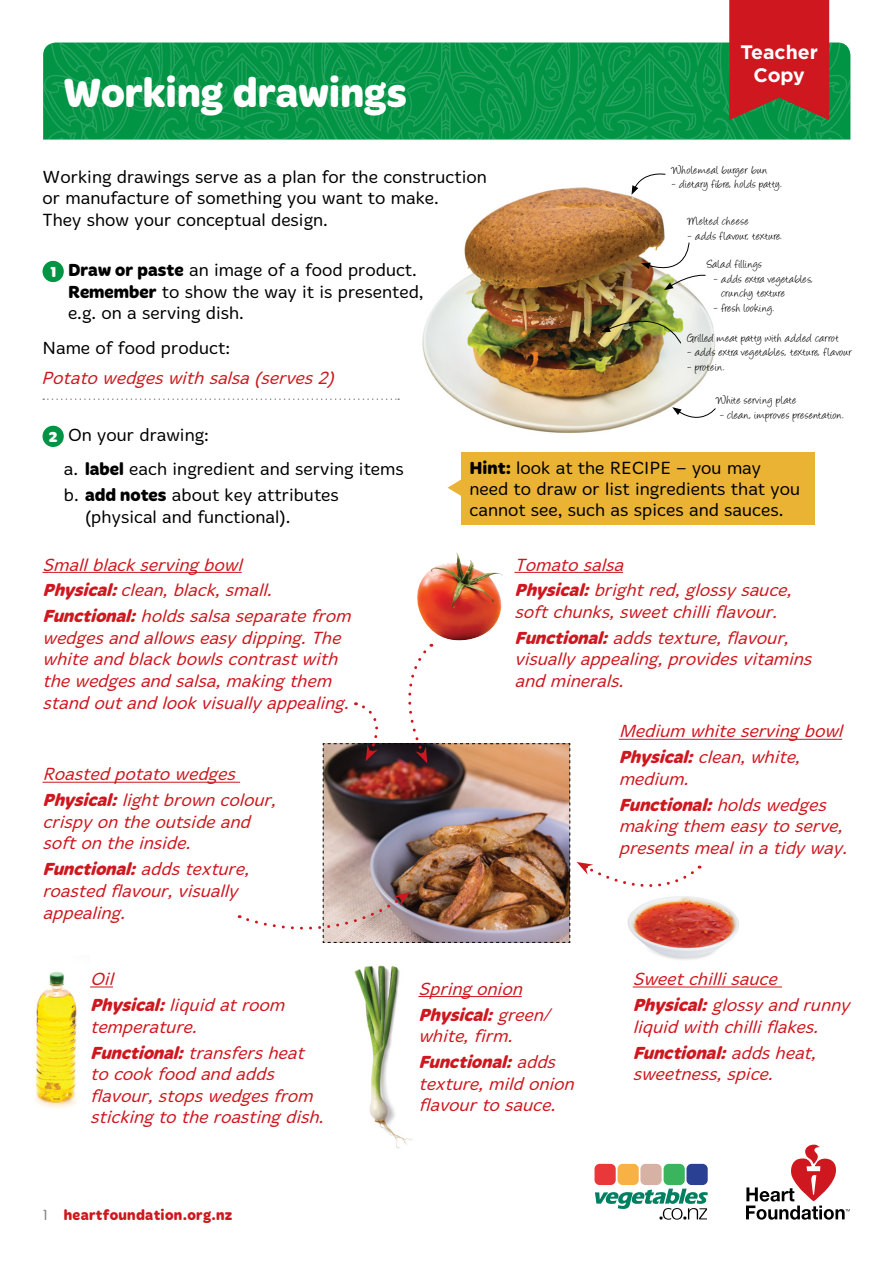
<style>
.page{position:relative;width:893px;height:1263px;background:#fff}
.page>*{position:absolute;margin:0;border:0;box-sizing:border-box;transform-origin:0 0}
.t1{font:700 42px "Merge";color:#fff}
.t2{font:700 19.5px/23.4px "Gotham";color:#fff;text-align:center}
.t3{font:italic 300 18px/25.8px "Merge";color:#ce171e}
.t4{font:300 18px/21.6px "Merge";color:#000}
.t5{font:700 15px "Merge";letter-spacing:.02em;color:#ce171e}
.t6{font:13.05px/28.7px "Angelina";letter-spacing:.035em;color:#000;text-align:center}
.s1{font-weight:700;font-size:15px;color:#fff}
.s2{font-weight:700}
.s3{font-weight:300;color:#84868c}
</style>
<div class="page">
<svg style="left:746px;top:1144px;width:104px;height:76px"></svg>
<div style="left:686px;top:1164px;width:22px;height:21px;background:#2a4093;border-radius:5px"></div>
<div style="left:664px;top:1164px;width:21px;height:21px;background:#3bb45e;border-radius:5px"></div>
<div style="left:640px;top:1164px;width:22px;height:21px;background:#d7b1a4;border-radius:5px"></div>
<div style="left:617px;top:1164px;width:22px;height:21px;background:#f8b145;border-radius:5px"></div>
<div style="left:594px;top:1164px;width:22px;height:21px;background:#e9383a;border-radius:5px"></div>
<svg style="left:595px;top:1188px;width:113px;height:32px"></svg>
<img style="left:399px;top:187px;width:317px;height:246px">
<img style="left:43px;top:43px;width:807px;height:97px">
<svg style="left:729px;top:0;width:100px;height:120px;background:#bb2322"></svg>
<div style="left:43px;top:261px;width:21px;height:21px;background:#009444;border-radius:50%"></div>
<svg style="left:43px;top:398px;width:356px;height:2px"></svg>
<div style="left:43px;top:426px;width:21px;height:21px;background:#009444;border-radius:50%"></div>
<div style="left:461px;top:452px;width:353px;height:72px;background:#eab334"></div>
<svg style="left:448px;top:480px;width:13px;height:16px"></svg>
<hr style="left:514px;top:572px;width:109px;height:1px;background:#ce171e">
<hr style="left:43px;top:782px;width:197px;height:1px;background:#ce171e">
<hr style="left:619px;top:739px;width:223px;height:1px;background:#ce171e">
<img style="left:35px;top:972px;width:43px;height:136px">
<svg style="left:90px;top:986px;width:23px;height:1px"></svg>
<img style="left:628px;top:898px;width:111px;height:62px">
<hr style="left:633px;top:986px;width:149px;height:1px;background:#ce171e">
<img style="left:354px;top:965px;width:67px;height:184px">
<hr style="left:418px;top:996px;width:104px;height:1px;background:#ce171e">
<svg style="left:631px;top:173px;width:35px;height:22px"></svg>
<img style="left:601px;top:305px;width:80px;height:39px">
<svg style="left:672px;top:407px;width:44px;height:20px"></svg>
<svg style="left:641px;top:242px;width:65px;height:48px"></svg>
<hr style="left:43px;top:572px;width:199px;height:1px;background:#ce171e">
<img style="left:417px;top:552px;width:86px;height:89px">
<svg style="left:577px;top:862px;width:123px;height:36px"></svg>
<img style="left:239px;top:644px;width:331px;height:299px">
<h1 class="t1" style="left:64px;top:68px;width:344px">Working drawings</h1>
<p class="t4" style="left:43px;top:166px;width:446px">Working drawings serve as a plan for the construction or manufacture of something you want to make.<br>They show your conceptual design.</p>
<p class="t4" style="left:68px;top:260px;width:357px;text-indent:-18px"><span class="s1">1</span> <span class="s2">Draw or paste</span> an image of a food product.<br><span class="s2">Remember</span> to show the way it is presented, e.g. on a serving dish.</p>
<p class="t4" style="left:43px;top:337px;width:189px">Name of food product:</p>
<p class="t3" style="left:41px;top:365px;width:300px">Potatowedgeswithsalsa(serves2)</p>
<p class="t2" style="left:741px;top:40px;width:79px">Teacher<br>Copy</p>
<p class="t6" style="left:672px;top:157px;width:97px">Wholemeal burger bun</p>
<p class="t6" style="left:672px;top:171px;width:111px">- dietary fibre, holds patty.</p>
<p class="t6" style="left:688px;top:208px;width:62px">Melted cheese</p>
<p class="t6" style="left:688px;top:223px;width:95px">- adds flavour, texture.<br>Salad fillings</p>
<p class="t6" style="left:721px;top:273px;width:93px;line-height:14.5px;text-align:left;text-indent:-8px">- adds extra vegetables, crunchy texture</p>
<p class="t6" style="left:714px;top:295px;width:62px">- fresh looking.</p>
<p class="t6" style="left:687px;top:325px;width:153px">Grilled meat patty with added carrot</p>
<p class="t6" style="left:687px;top:339px;width:167px">- adds extra vegetables, texture, flavour</p>
<p class="t6" style="left:687px;top:354px;width:38px">- protein.</p>
<p class="t6" style="left:717px;top:387px;width:81px">White serving plate</p>
<p class="t6" style="left:720px;top:402px;width:125px">- clean, improves presentation.</p>
<p class="t4" style="left:64px;top:418px;width:341px;line-height:34.3px;text-indent:-15px"><span class="s1">2</span> On your drawing:<br>a. <span class="s2">label</span> each ingredient and serving items</p>
<p class="t4" style="left:85px;top:485px;width:255px;text-indent:-21px">b. <span class="s2">add notes</span> about key attributes (physical and functional).</p>
<p class="t3" style="left:43px;top:552px;width:315px">Smallblackservingbowl<br><span class="s2">Physical:</span>clean,black,small.<br><span class="s2">Functional:</span>holdssalsaseparatefrom</p>
<p class="t3" style="left:43px;top:627px;width:313px;line-height:21.6px">wedgesandallowseasydipping.The whiteandblackbowlscontrastwith thewedgesandsalsa,makingthem standoutandlookvisuallyappealing.</p>
<p class="t3" style="left:43px;top:762px;width:240px">Roastedpotatowedges<br><span class="s2">Physical:</span>lightbrowncolour,</p>
<p class="t3" style="left:43px;top:811px;width:214px;line-height:21.6px">crispyontheoutsideand softontheinside.</p>
<p class="t3" style="left:43px;top:859px;width:213px;line-height:21.6px"><span class="s2">Functional:</span>addstexture, roastedflavour,visually appealing.</p>
<p class="t4" style="left:469px;top:457px;width:332px;line-height:21px"><span class="s2">Hint:</span> look at the RECIPE – you may need to draw or list ingredients that you cannot see, such as spices and sauces.</p>
<p class="t3" style="left:514px;top:552px;width:284px">Tomatosalsa<br><span class="s2">Physical:</span>brightred,glossysauce,</p>
<p class="t3" style="left:515px;top:599px;width:281px">softchunks,sweetchilliflavour.<br><span class="s2">Functional:</span>addstexture,flavour,</p>
<p class="t3" style="left:515px;top:649px;width:304px;line-height:21.6px">visuallyappealing,providesvitamins andminerals.</p>
<p class="t3" style="left:619px;top:719px;width:231px">Medium whiteservingbowl<br><span class="s2">Physical:</span>clean,white,</p>
<p class="t3" style="left:619px;top:766px;width:214px">medium.<br><span class="s2">Functional:</span>holdswedges</p>
<p class="t3" style="left:619px;top:816px;width:235px;line-height:21.6px">makingthem easytoserve, presentsmealinatidyway.</p>
<p class="t3" style="left:90px;top:966px;width:201px">Oil<br><span class="s2">Physical:</span>liquidatroom</p>
<p class="t3" style="left:90px;top:1014px;width:221px">temperature.<br><span class="s2">Functional:</span>transfersheat</p>
<p class="t3" style="left:90px;top:1063px;width:240px;line-height:21.6px">tocookfoodandadds flavour,stopswedgesfrom stickingtotheroastingdish.</p>
<p class="t3" style="left:418px;top:976px;width:138px">Springonion<br><span class="s2">Physical:</span>green/</p>
<p class="t3" style="left:418px;top:1023px;width:144px">white,firm.<br><span class="s2">Functional:</span>adds</p>
<p class="t3" style="left:418px;top:1073px;width:162px;line-height:21.6px">texture,mildonion flavourtosauce.</p>
<p class="t3" style="left:633px;top:966px;width:224px">Sweetchillisauce<br><span class="s2">Physical:</span>glossyandrunny</p>
<p class="t3" style="left:633px;top:1014px;width:192px">liquidwithchilliflakes.<br><span class="s2">Functional:</span>addsheat,</p>
<p class="t3" style="left:633px;top:1061px;width:147px">sweetness,spice.</p>
<p class="t5" style="left:43px;top:1207px;width:191px"><span class="s3">1</span> heartfoundation.org.nz</p>
</div>
